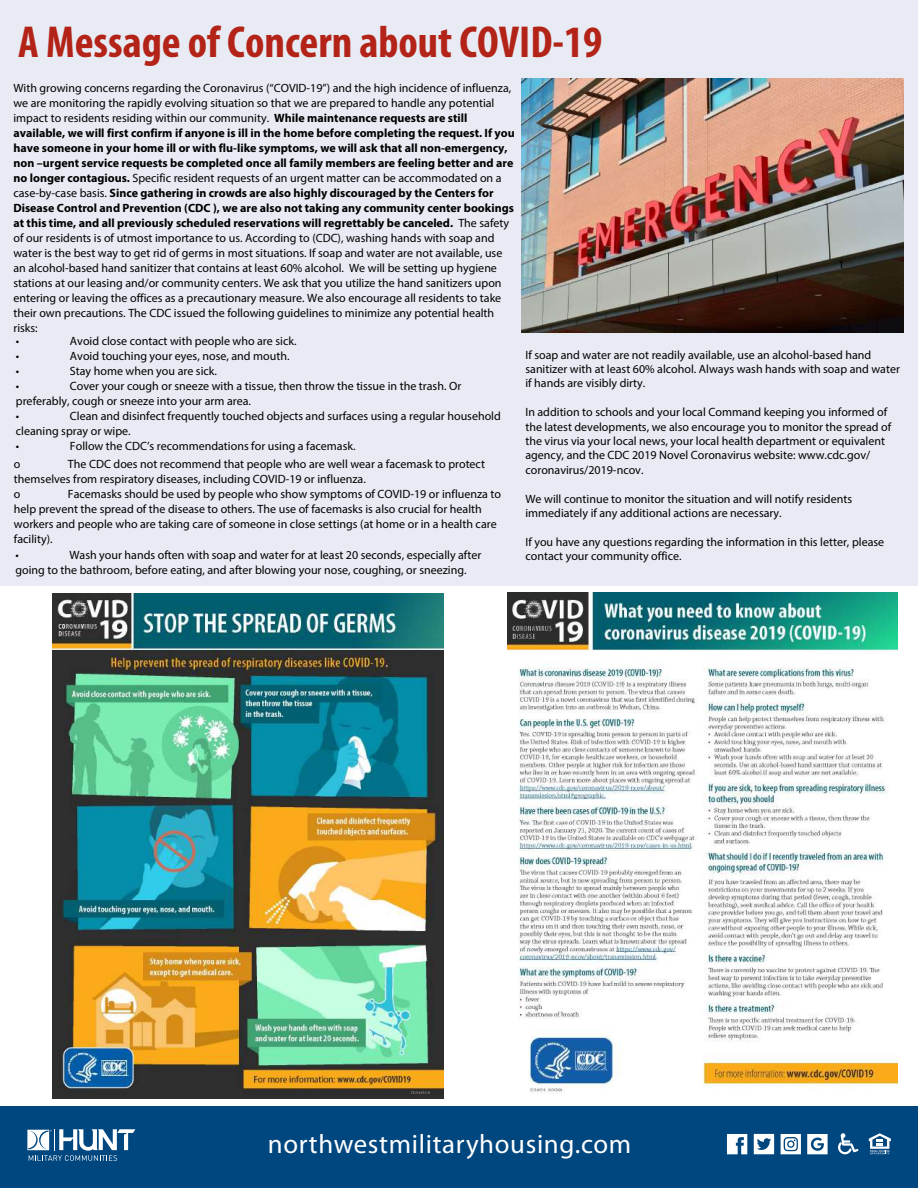
<style>
.page{position:relative;width:918px;height:1188px;background:#fff}
.page>*{position:absolute;margin:0;border:0;box-sizing:border-box;transform-origin:0 0}
.t1{font:700 condensed 45px "Myriad Pro";color:#b32317}
.t2{font:26.85px "Myriad Pro";letter-spacing:.025em;color:#fff}
.t3{font:12px/15px "Myriad Pro";color:#000}
.s1{font-weight:700}
</style>
<div class="page">
<div style="left:0;top:0;width:918px;height:586px;background:#e8ebf3"></div>
<div style="left:0;top:1107px;width:918px;height:81px;background:#00467f"></div>
<svg style="left:27px;top:1129px;width:108px;height:32px"></svg>
<svg style="left:869px;top:1133px;width:22px;height:21px"></svg>
<svg style="left:838px;top:1133px;width:21px;height:21px"></svg>
<svg style="left:727px;top:1134px;width:20px;height:20px"></svg>
<svg style="left:807px;top:1134px;width:21px;height:20px"></svg>
<svg style="left:754px;top:1134px;width:20px;height:20px"></svg>
<svg style="left:781px;top:1134px;width:20px;height:20px"></svg>
<img style="left:521px;top:79px;width:383px;height:253px">
<img style="left:53px;top:593px;width:390px;height:506px">
<img style="left:508px;top:592px;width:390px;height:501px">
<h1 class="t1" style="left:18px;top:14px;width:586px">A Message of Concern about COVID-19</h1>
<p class="t3" style="left:13px;top:80px;width:503px">With growing concerns regarding the Coronavirus (“COVID-19”) and the high incidence of influenza, we are monitoring the rapidly evolving situation so that we are prepared to handle any potential impact to residents residing within our community. <span class="s1">While maintenance requests are still available, we will first confirm if anyone is ill in the home before completing the request. If you have someone in your home ill or with flu-like symptoms, we will ask that all non-emergency, non –urgent service requests be completed once all family members are feeling better and are no longer contagious.</span> Specific resident requests of an urgent matter can be accommodated on a case-by-case basis. <span class="s1">Since gathering in crowds are also highly discouraged by the Centers for Disease Control and Prevention (CDC ), we are also not taking any community center bookings at this time, and all previously scheduled reservations will regrettably be canceled.</span> The safety of our residents is of utmost importance to us. According to (CDC), washing hands with soap and water is the best way to get rid of germs in most situations. If soap and water are not available, use an alcohol-based hand sanitizer that contains at least 60% alcohol. We will be setting up hygiene stations at our leasing and/or community centers. We ask that you utilize the hand sanitizers upon entering or leaving the offices as a precautionary measure. We also encourage all residents to take their own precautions. The CDC issued the following guidelines to minimize any potential health risks:</p>
<p class="t3" style="left:16px;top:333px;width:5px">•</p>
<p class="t3" style="left:70px;top:333px;width:228px">Avoid close contact with people who are sick.</p>
<p class="t3" style="left:16px;top:348px;width:5px">•</p>
<p class="t3" style="left:70px;top:348px;width:221px">Avoid touching your eyes, nose, and mouth.</p>
<p class="t3" style="left:16px;top:363px;width:5px">•</p>
<p class="t3" style="left:70px;top:363px;width:149px">Stay home when you are sick.</p>
<p class="t3" style="left:16px;top:378px;width:5px">•</p>
<p class="t3" style="left:525px;top:347px;width:376px;line-height:14.4px">If soap and water are not readily available, use an alcohol-based hand sanitizer with at least 60% alcohol. Always wash hands with soap and water if hands are visibly dirty.</p>
<p class="t3" style="left:525px;top:405px;width:367px;line-height:14.4px">In addition to schools and your local Command keeping you informed of the latest developments, we also encourage you to monitor the spread of the virus via your local news, your local health department or equivalent agency, and the CDC 2019 Novel Coronavirus website: www.cdc.gov/ coronavirus/2019-ncov.</p>
<p class="t3" style="left:525px;top:491px;width:328px;line-height:14.4px">We will continue to monitor the situation and will notify residents immediately if any additional actions are necessary.</p>
<p class="t3" style="left:525px;top:534px;width:360px;line-height:14.4px">If you have any questions regarding the information in this letter, please contact your community office.</p>
<p class="t3" style="left:16px;top:378px;width:447px;text-indent:54px">Cover your cough or sneeze with a tissue, then throw the tissue in the trash. Or preferably, cough or sneeze into your arm area.<br>•</p>
<p class="t3" style="left:16px;top:408px;width:486px;text-indent:54px">Clean and disinfect frequently touched objects and surfaces using a regular household cleaning spray or wipe.<br>•</p>
<p class="t3" style="left:70px;top:438px;width:287px">Follow the CDC’s recommendations for using a facemask.</p>
<p class="t3" style="left:14px;top:456px;width:473px;text-indent:54px">The CDC does not recommend that people who are well wear a facemask to protect themselves from respiratory diseases, including COVID-19 or influenza.<br>o</p>
<p class="t3" style="left:14px;top:456px;width:8px">o</p>
<p class="t3" style="left:14px;top:486px;width:489px;text-indent:54px">Facemasks should be used by people who show symptoms of COVID-19 or influenza to help prevent the spread of the disease to others. The use of facemasks is also crucial for health workers and people who are taking care of someone in close settings (at home or in a health care facility).</p>
<p class="t3" style="left:15px;top:548px;width:5px">•</p>
<p class="t3" style="left:15px;top:548px;width:467px;text-indent:54px">Wash your hands often with soap and water for at least 20 seconds, especially after going to the bathroom, before eating, and after blowing your nose, coughing, or sneezing.</p>
<h2 class="t2" style="left:268px;top:1127px;width:365px">northwestmilitaryhousing.com</h2>
</div>
